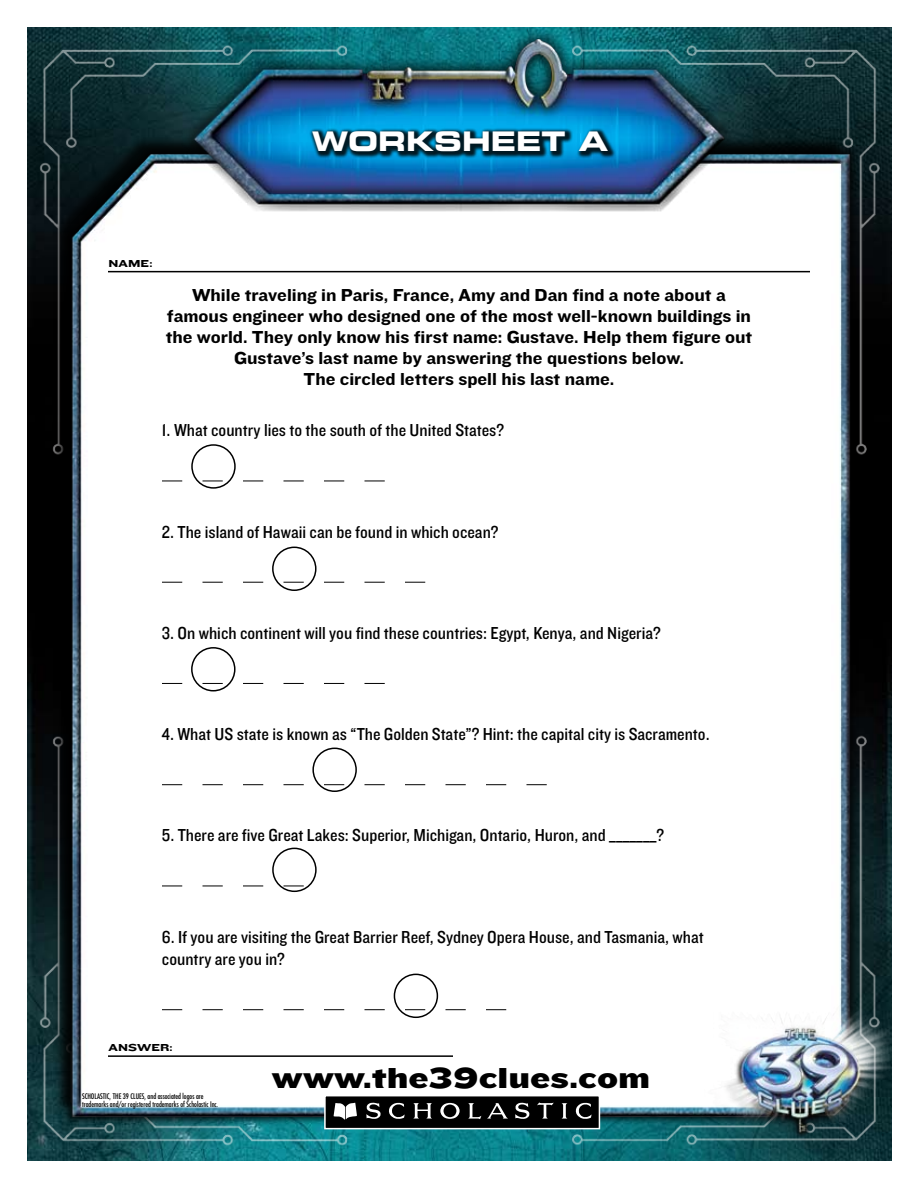
<style>
.page{position:relative;width:918px;height:1188px;background:#fff}
.page>*{position:absolute;margin:0;border:0;box-sizing:border-box;transform-origin:0 0}
.t1{font:30px "Knockout HTF74 Full Sumo";color:#000}
.t2{font:27px "Eurostile Bold Extended Two";color:#fff}
.t3{font:18px/22.5px "Knockout HTF30 Junior Welterwt";color:#000}
.t4{font:18px/21px "Knockout HTF52 Cruiserweight";color:#000;text-align:center}
.t5{font:10.5px "Knockout HTF54 Sumo";color:#000}
.t6{font:condensed 7.5px "Futura";color:#000}
</style>
<div class="page">
<img style="left:27px;top:27px;width:864px;height:1134px">
<div style="left:61px;top:143px;width:837px;height:1022px;background:#000;opacity:.75"></div>
<img style="left:55px;top:140px;width:810px;height:988px">
<img style="left:101px;top:27px;width:691px;height:216px">
<img style="left:704px;top:1005px;width:191px;height:160px">
<div style="left:308px;top:126px;width:484px;height:97px;background:#000;opacity:.85"></div>
<div style="left:325px;top:1096px;width:274px;height:33px;background:#000"></div>
<svg style="left:334px;top:1103px;width:23px;height:17px"></svg>
<svg style="left:366px;top:1103px;width:15px;height:16px"></svg>
<svg style="left:389px;top:1103px;width:16px;height:16px"></svg>
<svg style="left:413px;top:1103px;width:19px;height:16px"></svg>
<svg style="left:468px;top:1103px;width:13px;height:16px"></svg>
<svg style="left:515px;top:1103px;width:15px;height:16px"></svg>
<svg style="left:537px;top:1102px;width:17px;height:17px"></svg>
<svg style="left:562px;top:1103px;width:5px;height:16px"></svg>
<svg style="left:575px;top:1103px;width:17px;height:16px"></svg>
<svg style="left:440px;top:1103px;width:20px;height:16px"></svg>
<svg style="left:487px;top:1103px;width:21px;height:16px"></svg>
<div style="left:324px;top:1095px;width:276px;height:34px;border:2px solid #fff"></div>
<svg style="left:162px;top:481px;width:20px;height:1px"></svg>
<svg style="left:202px;top:481px;width:21px;height:1px"></svg>
<svg style="left:243px;top:481px;width:20px;height:1px"></svg>
<svg style="left:284px;top:481px;width:20px;height:1px"></svg>
<svg style="left:324px;top:481px;width:20px;height:1px"></svg>
<svg style="left:364px;top:481px;width:21px;height:1px"></svg>
<svg style="left:162px;top:582px;width:20px;height:1px"></svg>
<svg style="left:202px;top:582px;width:21px;height:1px"></svg>
<svg style="left:243px;top:582px;width:20px;height:1px"></svg>
<svg style="left:284px;top:582px;width:20px;height:1px"></svg>
<svg style="left:324px;top:582px;width:20px;height:1px"></svg>
<svg style="left:364px;top:582px;width:21px;height:1px"></svg>
<svg style="left:405px;top:582px;width:20px;height:1px"></svg>
<svg style="left:162px;top:683px;width:20px;height:1px"></svg>
<svg style="left:202px;top:683px;width:21px;height:1px"></svg>
<svg style="left:243px;top:683px;width:20px;height:1px"></svg>
<svg style="left:284px;top:683px;width:20px;height:1px"></svg>
<svg style="left:324px;top:683px;width:20px;height:1px"></svg>
<svg style="left:364px;top:683px;width:21px;height:1px"></svg>
<svg style="left:162px;top:784px;width:20px;height:1px"></svg>
<svg style="left:202px;top:784px;width:21px;height:1px"></svg>
<svg style="left:243px;top:784px;width:20px;height:1px"></svg>
<svg style="left:284px;top:784px;width:20px;height:1px"></svg>
<svg style="left:324px;top:784px;width:20px;height:1px"></svg>
<svg style="left:364px;top:784px;width:21px;height:1px"></svg>
<svg style="left:405px;top:784px;width:20px;height:1px"></svg>
<svg style="left:446px;top:784px;width:20px;height:1px"></svg>
<svg style="left:486px;top:784px;width:20px;height:1px"></svg>
<svg style="left:526px;top:784px;width:21px;height:1px"></svg>
<svg style="left:162px;top:886px;width:20px;height:1px"></svg>
<svg style="left:202px;top:886px;width:21px;height:1px"></svg>
<svg style="left:243px;top:886px;width:20px;height:1px"></svg>
<svg style="left:284px;top:886px;width:20px;height:1px"></svg>
<svg style="left:162px;top:1009px;width:20px;height:1px"></svg>
<svg style="left:202px;top:1009px;width:21px;height:1px"></svg>
<svg style="left:243px;top:1009px;width:20px;height:1px"></svg>
<svg style="left:284px;top:1009px;width:20px;height:1px"></svg>
<svg style="left:324px;top:1009px;width:20px;height:1px"></svg>
<svg style="left:364px;top:1009px;width:21px;height:1px"></svg>
<svg style="left:405px;top:1009px;width:20px;height:1px"></svg>
<svg style="left:446px;top:1009px;width:20px;height:1px"></svg>
<svg style="left:486px;top:1009px;width:20px;height:1px"></svg>
<div style="left:191px;top:444px;width:45px;height:45px;border:2px solid #000;border-radius:50%"></div>
<div style="left:272px;top:547px;width:45px;height:44px;border:2px solid #000;border-radius:50%"></div>
<div style="left:191px;top:647px;width:45px;height:45px;border:2px solid #000;border-radius:50%"></div>
<div style="left:312px;top:748px;width:45px;height:44px;border:2px solid #000;border-radius:50%"></div>
<div style="left:272px;top:848px;width:45px;height:44px;border:2px solid #000;border-radius:50%"></div>
<div style="left:394px;top:974px;width:44px;height:44px;border:2px solid #000;border-radius:50%"></div>
<hr style="left:108px;top:271px;width:702px;height:1px;background:#000">
<hr style="left:108px;top:1055px;width:345px;height:2px;background:#000">
<h2 class="t2" style="left:312px;top:122px;width:298px">WORKSHEET A</h2>
<p class="t5" style="left:109px;top:257px;width:45px">NAME:</p>
<p class="t4" style="left:166px;top:285px;width:588px">While traveling in Paris, France, Amy and Dan find a note about a famous engineer who designed one of the most well-known buildings in the world. They only know his first name: Gustave. Help them figure out Gustave’s last name by answering the questions below.<br>The circled letters spell his last name.</p>
<p class="t3" style="left:162px;top:420px;width:344px">1. What country lies to the south of the United States?</p>
<p class="t3" style="left:162px;top:521px;width:338px">2. The island of Hawaii can be found in which ocean?</p>
<p class="t3" style="left:162px;top:622px;width:500px">3. On which continent will you find these countries: Egypt, Kenya, and Nigeria?</p>
<p class="t3" style="left:162px;top:723px;width:549px">4. What US state is known as “The Golden State”? Hint: the capital city is Sacramento.</p>
<p class="t3" style="left:162px;top:825px;width:504px">5. There are five Great Lakes: Superior, Michigan, Ontario, Huron, and _______?</p>
<p class="t3" style="left:162px;top:926px;width:543px">6. If you are visiting the Great Barrier Reef, Sydney Opera House, and Tasmania, what country are you in?</p>
<p class="t5" style="left:109px;top:1042px;width:65px">ANSWER:</p>
<p class="t6" style="left:82px;top:1092px;width:123px">SCHOLASTIC, THE 39 CLUES, and associated logos are</p>
<p class="t6" style="left:82px;top:1100px;width:138px">trademarks and/or registered trademarks of Scholastic Inc.</p>
<h1 class="t1" style="left:272px;top:1061px;width:380px">www.the39clues.com</h1>
</div>
